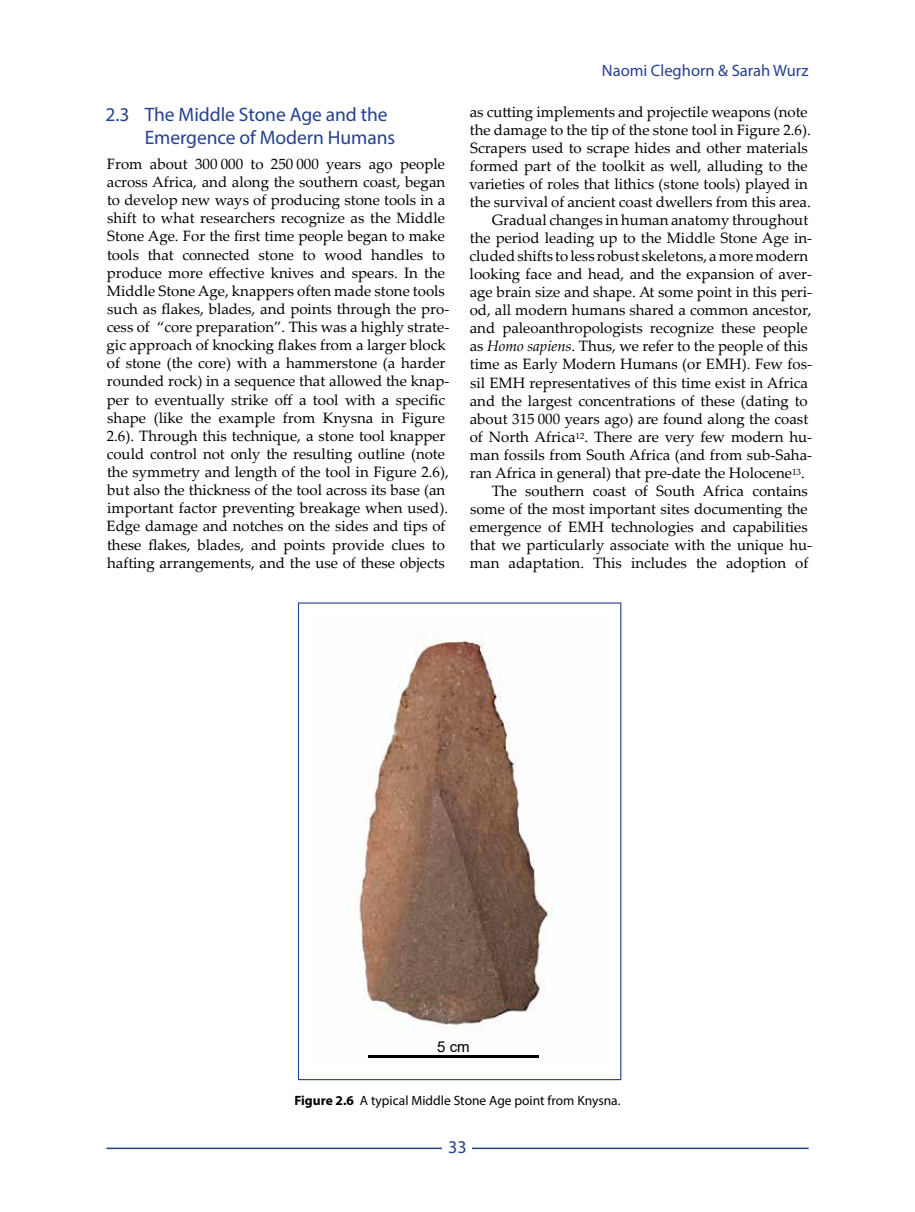
<style>
.page{position:relative;width:915px;height:1212px;background:#fff}
.page>*{position:absolute;margin:0;border:0;box-sizing:border-box;transform-origin:0 0}
.t1{font:19.5px/23.5px "Myriad Pro";letter-spacing:-.005em;color:#25408f}
.t2{font:18px "Myriad Pro";color:#25408f}
.t3{font:16.5px "Myriad Pro";color:#25408f}
.t4{font:15px/18.1px "Palatino Linotype";color:#000}
.t5{font:15px "Arial";color:#000}
.t6{font:13.5px "Myriad Pro";color:#000}
.s1{font-style:italic}
.s2{font-weight:700}
</style>
<div class="page">
<hr style="left:106px;top:1147px;width:702px;height:2px;background:#25408f">
<div style="left:442px;top:1140px;width:30px;height:14px;background:#fff"></div>
<div style="left:298px;top:602px;width:323px;height:478px;border:1px solid #25408f"></div>
<img style="left:358px;top:640px;width:195px;height:418px">
<hr style="left:368px;top:1055px;width:170px;height:3px;background:#000">
<h1 class="t1" style="left:145px;top:102px;width:252px;text-indent:-39px">2.3 The Middle Stone Age and the<br>Emergence of Modern Humans</h1>
<p class="t4" style="left:107px;top:154px;width:344px">From about 300 000 to 250 000 years ago people across Africa, and along the southern coast, began to develop new ways of producing stone tools in a shift to what researchers recognize as the Middle Stone Age. For the first time people began to make tools that connected stone to wood handles to produce more effective knives and spears. In the Middle Stone Age, knappers often made stone tools such as flakes, blades, and points through the pro&shy;cess of “core preparation”. This was a highly strate&shy;gic approach of knocking flakes from a larger block of stone (the core) with a hammerstone (a harder rounded rock) in a sequence that allowed the knap&shy;per to eventually strike off a tool with a specific shape (like the example from Knysna in Figure 2.6). Through this technique, a stone tool knapper could control not only the resulting outline (note the symmetry and length of the tool in Figure 2.6), but also the thickness of the tool across its base (an important factor preventing breakage when used).<br>Edge damage and notches on the sides and tips of these flakes, blades, and points provide clues to hafting arrangements, and the use of these objects</p>
<p class="t3" style="left:601px;top:60px;width:208px">Naomi Cleghorn &amp; Sarah Wurz</p>
<p class="t4" style="left:469px;top:102px;width:339px">as cutting implements and projectile weapons (note</p>
<p class="t4" style="left:469px;top:120px;width:342px">the damage to the tip of the stone tool in Figure 2.6).</p>
<p class="t4" style="left:470px;top:138px;width:339px">Scrapers used to scrape hides and other materials</p>
<p class="t4" style="left:469px;top:157px;width:339px">formed part of the toolkit as well, alluding to the</p>
<p class="t4" style="left:469px;top:175px;width:340px">varieties of roles that lithics (stone tools) played in</p>
<p class="t4" style="left:469px;top:193px;width:342px">the survival of ancient coast dwellers from this area.</p>
<p class="t4" style="left:491px;top:211px;width:318px">Gradual changes in human anatomy throughout</p>
<p class="t4" style="left:469px;top:229px;width:344px">the period leading up to the Middle Stone Age in-</p>
<p class="t4" style="left:469px;top:247px;width:340px">cluded shifts to less robust skeletons, a more modern</p>
<p class="t4" style="left:469px;top:265px;width:344px">looking face and head, and the expansion of aver-</p>
<p class="t4" style="left:469px;top:283px;width:344px">age brain size and shape. At some point in this peri-</p>
<p class="t4" style="left:469px;top:301px;width:343px">od, all modern humans shared a common ancestor,</p>
<p class="t4" style="left:469px;top:319px;width:339px">and paleoanthropologists recognize these people</p>
<p class="t4" style="left:469px;top:337px;width:339px">as <span class="s1">Homo sapiens</span>. Thus, we refer to the people of this</p>
<p class="t4" style="left:469px;top:355px;width:344px">time as Early Modern Humans (or EMH). Few fos-</p>
<p class="t4" style="left:470px;top:373px;width:339px">sil EMH representatives of this time exist in Africa</p>
<p class="t4" style="left:469px;top:391px;width:339px">and the largest concentrations of these (dating to</p>
<p class="t4" style="left:469px;top:409px;width:340px">about 315 000 years ago) are found along the coast</p>
<p class="t4" style="left:469px;top:427px;width:344px">of North Africa<sup>12</sup>. There are very few modern hu-</p>
<p class="t4" style="left:469px;top:445px;width:343px">man fossils from South Africa (and from sub-Saha-</p>
<p class="t4" style="left:469px;top:463px;width:336px">ran Africa in general) that pre-date the Holocene<sup>13</sup>.</p>
<p class="t4" style="left:491px;top:481px;width:317px">The southern coast of South Africa contains</p>
<p class="t4" style="left:470px;top:499px;width:339px">some of the most important sites documenting the</p>
<p class="t4" style="left:469px;top:517px;width:339px">emergence of EMH technologies and capabilities</p>
<p class="t4" style="left:469px;top:535px;width:344px">that we particularly associate with the unique hu-</p>
<p class="t4" style="left:469px;top:553px;width:340px">man adaptation. This includes the adoption of</p>
<p class="t5" style="left:437px;top:1036px;width:34px">5 cm</p>
<p class="t6" style="left:294px;top:1092px;width:327px"><span class="s2">Figure 2.6</span> A typical Middle Stone Age point from Knysna.</p>
<p class="t2" style="left:448px;top:1136px;width:20px">33</p>
</div>
